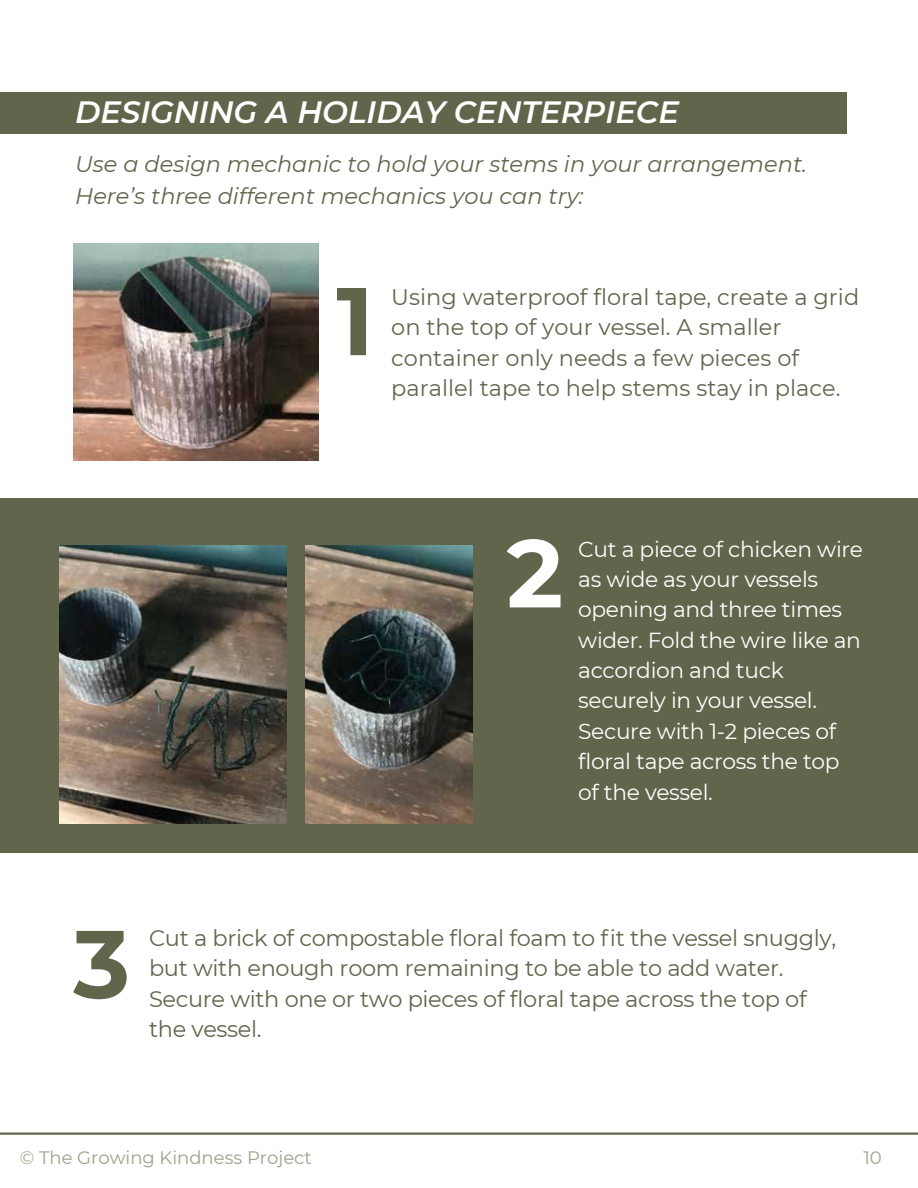
<style>
.page{position:relative;width:918px;height:1188px;background:#fff}
.page>*{position:absolute;margin:0;border:0;box-sizing:border-box;transform-origin:0 0}
.t1{font:700 96px "Montserrat";color:#61654b}
.t2{font:700 96px "Montserrat";color:#fff}
.t3{font:italic 600 30.75px "Montserrat";color:#fff}
.t4{font:22.5px/30.3px "Montserrat";letter-spacing:-.015em;color:#61654b}
.t5{font:italic 22.5px/31.5px "Montserrat";color:#61654b}
.t6{font:21.75px/30.3px "Montserrat";letter-spacing:-.015em;color:#fff}
.t7{font:18px "Montserrat";color:#9fa189}
</style>
<div class="page">
<img style="left:73px;top:243px;width:246px;height:218px">
<div style="left:0;top:498px;width:917px;height:355px;background:#61654b"></div>
<img style="left:59px;top:545px;width:227px;height:278px">
<img style="left:306px;top:545px;width:166px;height:278px">
<hr style="left:0;top:1132px;width:918px;height:3px;background:#61654b">
<div style="left:0;top:92px;width:847px;height:41px;background:#61654b"></div>
<p class="t3" style="left:75px;top:93px;width:605px">DESIGNING A HOLIDAY CENTERPIECE</p>
<p class="t5" style="left:75px;top:148px;width:733px">Use a design mechanic to hold your stems in your arrangement.<br>Here’s three different mechanics you can try:</p>
<p class="t1" style="left:336px;top:262px;width:39px">1</p>
<h1 class="t4" style="left:391px;top:282px;width:469px">Using waterproof floral tape, create a grid on the top of your vessel. A smaller container only needs a few pieces of parallel tape to help stems stay in place.</h1>
<p class="t2" style="left:507px;top:514px;width:58px">2</p>
<h2 class="t6" style="left:578px;top:534px;width:286px">Cut a piece of chicken wire as wide as your vessels opening and three times wider. Fold the wire like an accordion and tuck securely in your vessel.<br>Secure with 1-2 pieces of floral tape across the top of the vessel.</h2>
<p class="t1" style="left:73px;top:905px;width:58px">3</p>
<p class="t4" style="left:149px;top:923px;width:689px">Cut a brick of compostable floral foam to fit the vessel snuggly, but with enough room remaining to be able to add water.<br>Secure with one or two pieces of floral tape across the top of the vessel.</p>
<p class="t7" style="left:20px;top:1147px;width:293px">© The Growing Kindness Project</p>
<p class="t7" style="left:863px;top:1147px;width:20px">10</p>
</div>
